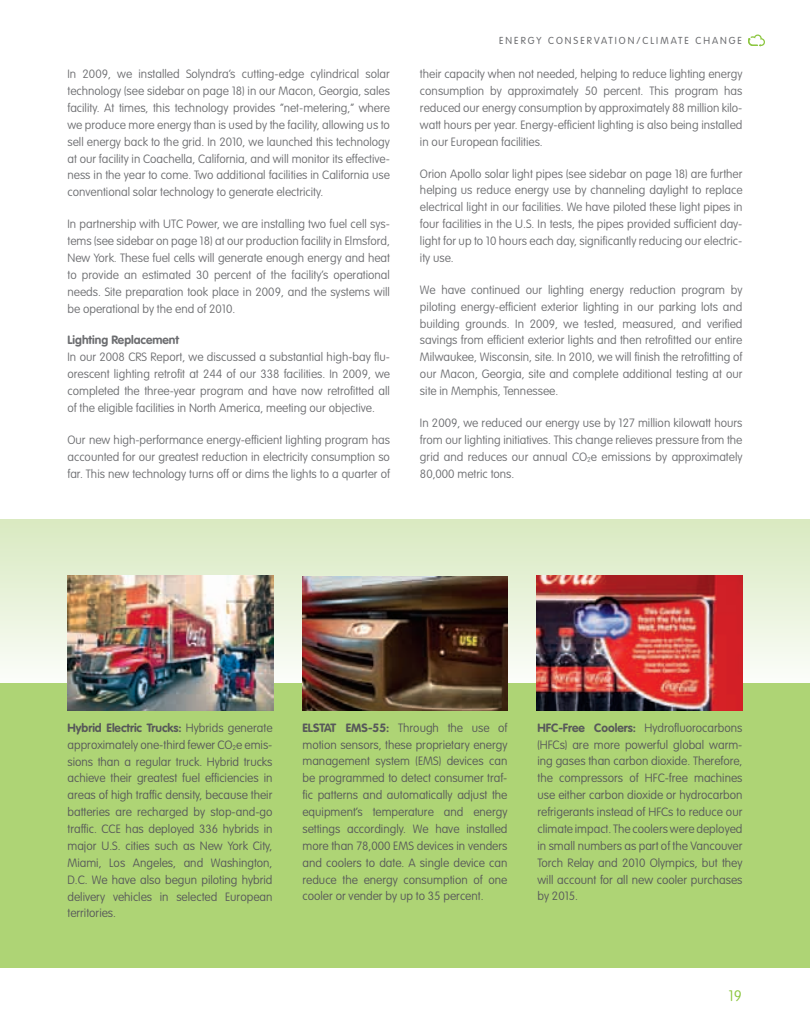
<style>
.page{position:relative;width:810px;height:1035px;background:#fff}
.page>*{position:absolute;margin:0;border:0;box-sizing:border-box;transform-origin:0 0}
.t1{font:100 15px "VAG Rounded";color:#8bc63e}
.body{font:100 11.88px/16.9px "VAG Rounded";color:#6c6d70;text-align:justify}
.body-2{font:100 11.88px/16.9px "VAG Rounded";color:#57585a;text-align:justify}
.sub_subhead{font:700 11.88px "VAG Rounded";color:#6c6d70}
.t2{font:300 10px "VAG Rounded";letter-spacing:.2em;color:#6c6d70}
.s1{font-weight:700}
</style>
<div class="page">
<div style="left:0;top:520px;width:810px;height:173px;background:linear-gradient(to bottom,#d8e8bf,#fbf9f7)"></div>
<div style="left:0;top:683px;width:810px;height:284px;background:#aed475"></div>
<img style="left:537px;top:576px;width:205px;height:135px">
<img style="left:302px;top:577px;width:206px;height:134px">
<img style="left:68px;top:576px;width:205px;height:135px">
<svg style="left:748px;top:35px;width:17px;height:12px"></svg>
<p class="body" style="left:68px;top:66px;width:324px">In 2009, we installed Solyndra’s cutting-edge cylindrical solar technology (see sidebar on page 18) in our Macon, Georgia, sales facility. At times, this technology provides “net-metering,” where we produce more energy than is used by the facility, allowing us to sell energy back to the grid. In 2010, we launched this technology at our facility in Coachella, California, and will monitor its effective&shy;ness in the year to come. Two additional facilities in California use conventional solar technology to generate electricity.</p>
<p class="body" style="left:68px;top:216px;width:324px">In partnership with UTC Power, we are installing two fuel cell sys&shy;tems (see sidebar on page 18) at our production facility in Elmsford, New York. These fuel cells will generate enough energy and heat to provide an estimated 30 percent of the facility’s operational needs. Site preparation took place in 2009, and the systems will be operational by the end of 2010.</p>
<p class="sub_subhead" style="left:68px;top:333px;width:113px">Lighting Replacement</p>
<p class="body" style="left:68px;top:349px;width:324px">In our 2008 CRS Report, we discussed a substantial high-bay flu&shy;orescent lighting retrofit at 244 of our 338 facilities. In 2009, we completed the three-year program and have now retrofitted all of the eligible facilities in North America, meeting our objective.</p>
<p class="body" style="left:68px;top:431px;width:324px">Our new high-performance energy-efficient lighting program has accounted for our greatest reduction in electricity consumption so far. This new technology turns off or dims the lights to a quarter of</p>
<p class="t2" style="left:499px;top:35px;width:244px">ENERGY CONSERVATION/CLIMATE CHANGE</p>
<p class="body" style="left:420px;top:66px;width:324px">their capacity when not needed, helping to reduce lighting energy consumption by approximately 50 percent. This program has reduced our energy consumption by approximately 88 million kilo&shy;watt hours per year. Energy-efficient lighting is also being installed in our European facilities.</p>
<p class="body" style="left:420px;top:165px;width:324px">Orion Apollo solar light pipes (see sidebar on page 18) are further helping us reduce energy use by channeling daylight to replace electrical light in our facilities. We have piloted these light pipes in four facilities in the U.S. In tests, the pipes provided sufficient day&shy;light for up to 10 hours each day, significantly reducing our electric&shy;ity use.</p>
<p class="body" style="left:420px;top:281px;width:324px">We have continued our lighting energy reduction program by piloting energy-efficient exterior lighting in our parking lots and building grounds. In 2009, we tested, measured, and verified savings from efficient exterior lights and then retrofitted our entire Milwaukee, Wisconsin, site. In 2010, we will finish the retrofitting of our Macon, Georgia, site and complete additional testing at our site in Memphis, Tennessee.</p>
<p class="body" style="left:420px;top:414px;width:324px">In 2009, we reduced our energy use by 127 million kilowatt hours from our lighting initiatives. This change relieves pressure from the grid and reduces our annual CO<sub>2</sub>e emissions by approximately 80,000 metric tons.</p>
<p class="body-2" style="left:67px;top:719px;width:207px"><span class="s1">Hybrid Electric Trucks:</span> Hybrids generate approximately one-third fewer CO<sub>2</sub>e emis&shy;sions than a regular truck. Hybrid trucks achieve their greatest fuel efficiencies in areas of high traffic density, because their batteries are recharged by stop-and-go traffic. CCE has deployed 336 hybrids in major U.S. cities such as New York City, Miami, Los Angeles, and Washington, D.C. We have also begun piloting hybrid delivery vehicles in selected European territories.</p>
<p class="body-2" style="left:302px;top:719px;width:207px"><span class="s1">ELSTAT EMS-55:</span> Through the use of motion sensors, these proprietary energy management system (EMS) devices can be programmed to detect consumer traf&shy;fic patterns and automatically adjust the equipment’s temperature and energy settings accordingly. We have installed more than 78,000 EMS devices in venders and coolers to date. A single device can reduce the energy consumption of one cooler or vender by up to 35 percent.</p>
<p class="body-2" style="left:537px;top:719px;width:207px"><span class="s1">HFC-Free Coolers:</span> Hydrofluorocarbons (HFCs) are more powerful global warm&shy;ing gases than carbon dioxide. Therefore, the compressors of HFC-free machines use either carbon dioxide or hydrocarbon refrigerants instead of HFCs to reduce our climate impact. The coolers were deployed in small numbers as part of the Vancouver Torch Relay and 2010 Olympics, but they will account for all new cooler purchases by 2015.</p>
<p class="t1" style="left:728px;top:987px;width:15px">19</p>
</div>
